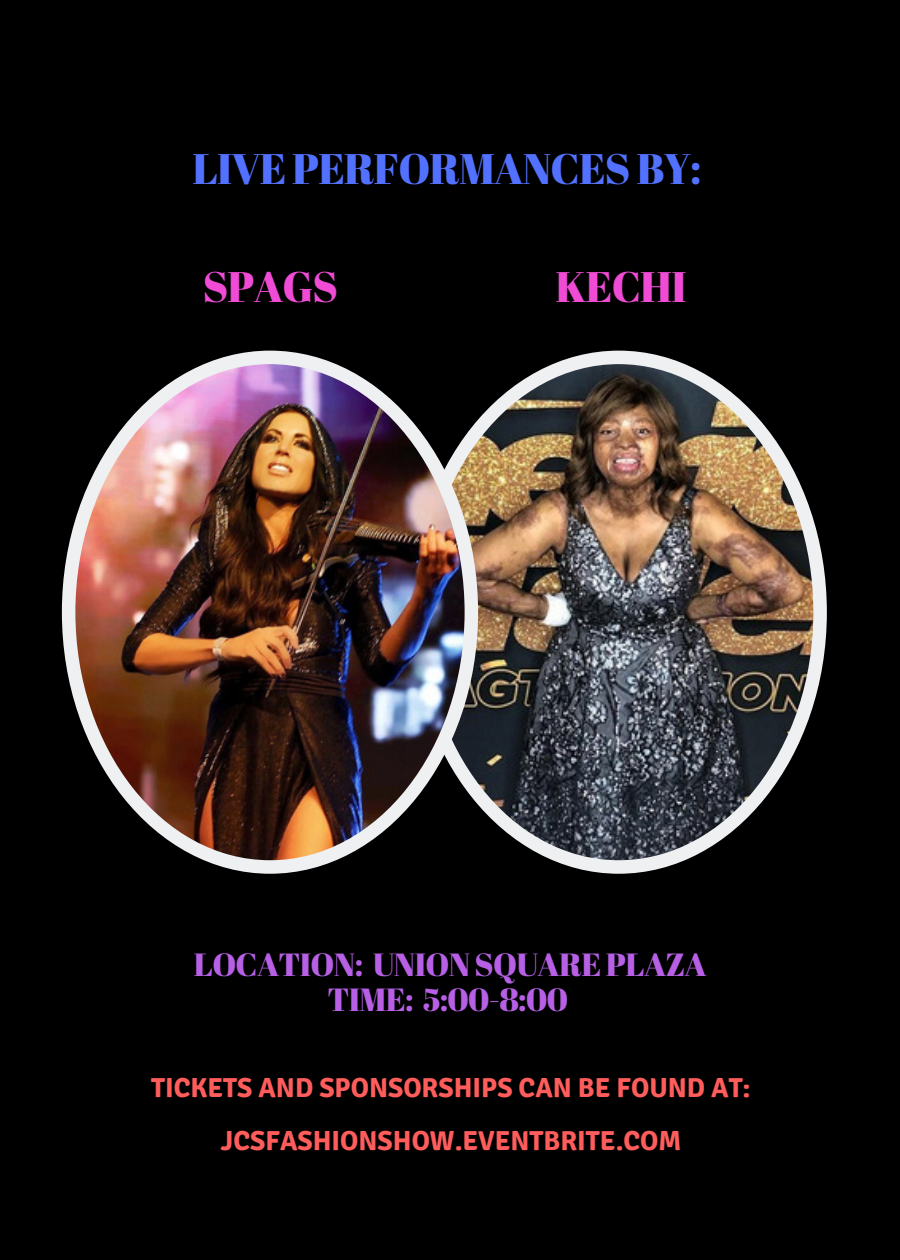
<style>
.page{position:relative;width:900px;height:1260px;background:#000}
.page>*{position:absolute;margin:0;border:0;box-sizing:border-box;transform-origin:0 0}
.t1{font:42.75px "Abril Fatface";letter-spacing:-.02em;color:#5271ff}
.t2{font:42.75px "Abril Fatface";letter-spacing:-.02em;color:#ef4bd5}
.t3{font:32px/35.5px "Abril Fatface";letter-spacing:-.02em;color:#b760e6;text-align:center}
.t4{font:700 27.5px/52.5px "Signika";color:#ff5c5c;text-align:center}
</style>
<div class="page">
<img style="left:478px;top:351px;width:349px;height:523px">
<img style="left:62px;top:351px;width:416px;height:523px">
<h1 class="t1" style="left:192px;top:139px;width:511px">LIVE PERFORMANCES BY:</h1>
<h1 class="t2" style="left:203px;top:257px;width:137px">SPAGS</h1>
<h1 class="t2" style="left:555px;top:257px;width:133px">KECHI</h1>
<p class="t3" style="left:194px;top:946px;width:514px">LOCATION: UNION SQUARE PLAZA<br>TIME: 5:00-8:00</p>
<p class="t4" style="left:151px;top:1062px;width:601px">TICKETS AND SPONSORSHIPS CAN BE FOUND AT:<br>JCSFASHIONSHOW.EVENTBRITE.COM</p>
</div>
